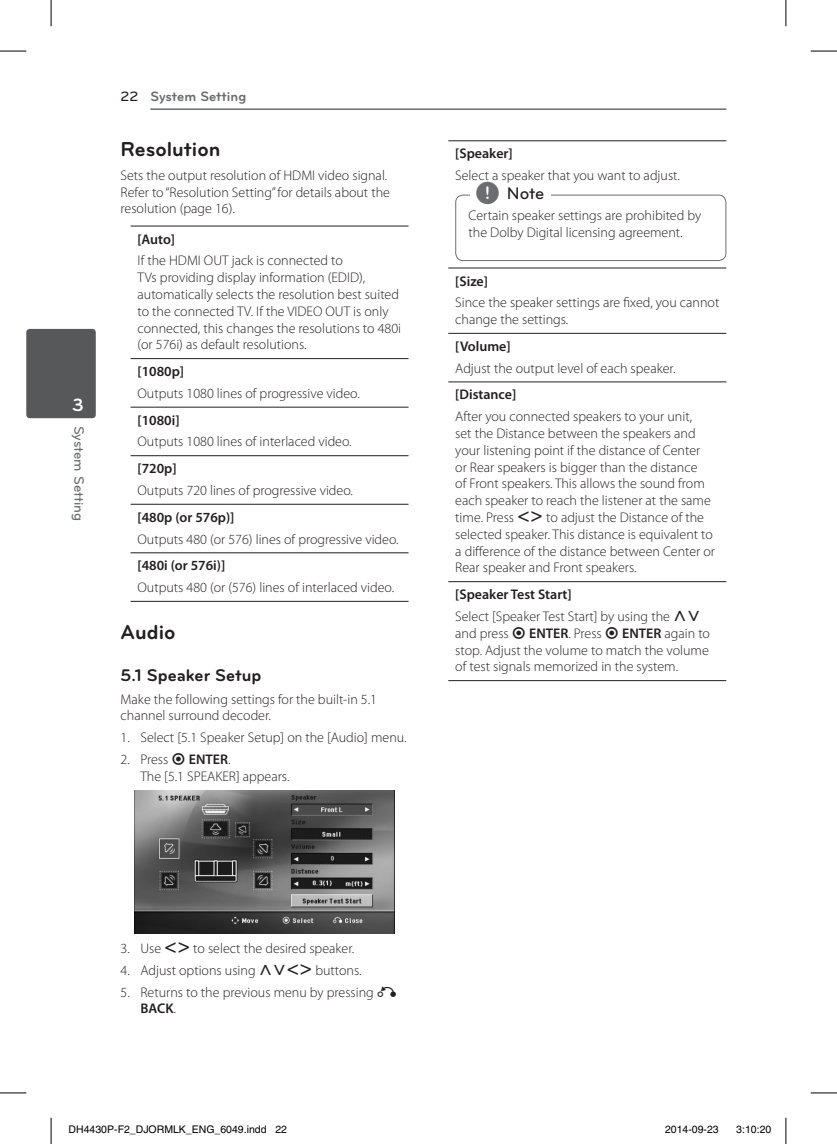
<style>
.page{position:relative;width:837px;height:1144px;background:#fff}
.page>*{position:absolute;margin:0;border:0;box-sizing:border-box;transform-origin:0 0}
.Title_2{font:700 21px "Bryant LG";color:#231f20}
.t1{font:700 18.38px "Bryant LG";color:#fff}
.Title_3{font:700 17.5px "Bryant LG";color:#231f20}
.t2{font:500 17.5px "Bryant LG";color:#231f20}
.Content_text_Light{font:300 14px/16.8px "Myriad Pro";color:#231f20}
.Content_text_Num{font:300 14px/16.8px "Myriad Pro";color:#231f20}
.Content_text_Light-2{font:600 14px "Myriad Pro";color:#231f20}
.t3{font:700 14px "Bryant LG";color:#6c6d70}
.t4{font:500 14px "Bryant LG";color:#6c6d70}
.t5{font:10.5px "Helvetica";color:#000}
.s1{font-weight:500;color:#231f20}
.s2{font-family:"UPSYS Common";font-weight:400}
.s3{font-weight:600}
.s4{font-family:"UPSYS Common";font-weight:400;font-size:26.25px;color:#6c6d70}
</style>
<div class="page">
<hr style="left:150px;top:109px;width:576px;height:1px;background:#231f20">
<div style="left:26px;top:329px;width:70px;height:89px;background:#57585a;border-radius:3px"></div>
<hr style="left:130px;top:226px;width:278px;height:1px;background:#231f20">
<hr style="left:130px;top:358px;width:278px;height:1px;background:#231f20">
<hr style="left:130px;top:407px;width:278px;height:1px;background:#231f20">
<hr style="left:130px;top:455px;width:278px;height:1px;background:#231f20">
<hr style="left:130px;top:504px;width:278px;height:1px;background:#231f20">
<hr style="left:130px;top:552px;width:278px;height:1px;background:#231f20">
<hr style="left:130px;top:601px;width:278px;height:1px;background:#231f20">
<img style="left:134px;top:791px;width:260px;height:142px">
<hr style="left:448px;top:140px;width:278px;height:1px;background:#231f20">
<hr style="left:448px;top:268px;width:278px;height:1px;background:#231f20">
<hr style="left:448px;top:333px;width:278px;height:1px;background:#231f20">
<hr style="left:448px;top:381px;width:278px;height:1px;background:#231f20">
<hr style="left:448px;top:581px;width:278px;height:1px;background:#231f20">
<hr style="left:448px;top:680px;width:278px;height:1px;background:#231f20">
<div style="left:455px;top:195px;width:271px;height:66px;border:1px solid #6c6d70;border-radius:7px"></div>
<div style="left:470px;top:190px;width:80px;height:17px;background:#fff"></div>
<svg style="left:0;top:51px;width:26px;height:1px"></svg>
<svg style="left:810px;top:51px;width:26px;height:1px"></svg>
<svg style="left:0;top:1092px;width:26px;height:1px"></svg>
<svg style="left:810px;top:1092px;width:26px;height:1px"></svg>
<svg style="left:51px;top:0;width:1px;height:26px"></svg>
<svg style="left:51px;top:1118px;width:1px;height:26px"></svg>
<svg style="left:785px;top:0;width:1px;height:26px"></svg>
<svg style="left:785px;top:1118px;width:1px;height:26px"></svg>
<div style="left:765px;top:1126px;width:6px;height:8px;border:1px solid #fff;border-radius:50%"></div>
<h2 class="t1" style="left:72px;top:393px;width:13px">3</h2>
<p class="t4" style="left:88px;top:426px;width:97px;rotate:90deg">System Setting</p>
<p class="t3" style="left:121px;top:88px;width:127px"><span class="s1">22</span> System Setting</p>
<p class="Title_2" style="left:121px;top:136px;width:101px">Resolution</p>
<p class="Content_text_Light" style="left:121px;top:167px;width:271px">Sets the output resolution of HDMI video signal.<br>Refer to “Resolution Setting” for details about the resolution (page 16).</p>
<p class="Content_text_Light-2" style="left:137px;top:230px;width:39px">[Auto]</p>
<p class="Content_text_Light" style="left:137px;top:252px;width:265px">If the HDMI OUT jack is connected to<br>TVs providing display information (EDID), automatically selects the resolution best suited to the connected TV. If the VIDEO OUT is only connected, this changes the resolutions to 480i (or 576i) as default resolutions.</p>
<p class="Content_text_Light-2" style="left:137px;top:362px;width:48px">[1080p]</p>
<p class="Content_text_Light" style="left:137px;top:385px;width:224px">Outputs 1080 lines of progressive video.</p>
<p class="Content_text_Light-2" style="left:137px;top:411px;width:44px">[1080i]</p>
<p class="Content_text_Light" style="left:137px;top:433px;width:216px">Outputs 1080 lines of interlaced video.</p>
<p class="Content_text_Light-2" style="left:137px;top:460px;width:41px">[720p]</p>
<p class="Content_text_Light" style="left:137px;top:482px;width:217px">Outputs 720 lines of progressive video.</p>
<p class="Content_text_Light-2" style="left:137px;top:508px;width:98px">[480p (or 576p)]</p>
<p class="Content_text_Light" style="left:137px;top:530px;width:262px">Outputs 480 (or 576) lines of progressive video.</p>
<p class="Content_text_Light-2" style="left:137px;top:557px;width:89px">[480i (or 576i)]</p>
<p class="Content_text_Light" style="left:137px;top:579px;width:258px">Outputs 480 (or (576) lines of interlaced video.</p>
<p class="Title_2" style="left:121px;top:619px;width:56px">Audio</p>
<p class="Title_3" style="left:121px;top:664px;width:142px">5.1 Speaker Setup</p>
<p class="Content_text_Light" style="left:121px;top:690px;width:258px">Make the following settings for the built-in 5.1 channel surround decoder.</p>
<p class="Content_text_Num" style="left:121px;top:729px;width:287px">1. Select [5.1 Speaker Setup] on the [Audio] menu.</p>
<p class="Content_text_Num" style="left:140px;top:751px;width:150px;text-indent:-20px">2. Press <span class="s2">b</span> <span class="s3">ENTER</span>.<br>The [5.1 SPEAKER] appears.</p>
<p class="Content_text_Light-2" style="left:455px;top:145px;width:59px">[Speaker]</p>
<p class="Content_text_Light" style="left:455px;top:167px;width:226px">Select a speaker that you want to adjust.</p>
<p class="Content_text_Light" style="left:468px;top:207px;width:234px">Certain speaker settings are prohibited by the Dolby Digital licensing agreement.</p>
<p class="t2" style="left:475px;top:182px;width:71px"><span class="s4">,</span> Note</p>
<p class="Content_text_Light-2" style="left:455px;top:272px;width:34px">[Size]</p>
<p class="Content_text_Light" style="left:455px;top:294px;width:265px">Since the speaker settings are fixed, you cannot change the settings.</p>
<p class="Content_text_Light-2" style="left:455px;top:337px;width:57px">[Volume]</p>
<p class="Content_text_Light" style="left:455px;top:359px;width:222px">Adjust the output level of each speaker.</p>
<p class="Content_text_Light-2" style="left:455px;top:386px;width:62px">[Distance]</p>
<p class="Content_text_Light" style="left:455px;top:408px;width:261px">After you connected speakers to your unit,<br>set the Distance between the speakers and your listening point if the distance of Center or Rear speakers is bigger than the distance<br>of Front speakers. This allows the sound from each speaker to reach the listener at the same time. Press <span class="s2">AD</span> to adjust the Distance of the selected speaker. This distance is equivalent to a difference of the distance between Center or Rear speaker and Front speakers.</p>
<p class="Content_text_Light-2" style="left:455px;top:585px;width:118px">[Speaker Test Start]</p>
<p class="Content_text_Light" style="left:455px;top:608px;width:256px">Select [Speaker Test Start] by using the <span class="s2">WS </span>and press <span class="s2">b</span> <span class="s3">ENTER</span>. Press <span class="s2">b</span> <span class="s3">ENTER</span> again to stop. Adjust the volume to match the volume of test signals memorized in the system.</p>
<p class="Content_text_Num" style="left:121px;top:940px;width:235px">3. Use <span class="s2">AD</span> to select the desired speaker.</p>
<p class="Content_text_Num" style="left:121px;top:962px;width:242px">4. Adjust options using <span class="s2">WSAD</span> buttons.</p>
<p class="Content_text_Num" style="left:140px;top:983px;width:258px;text-indent:-20px">5. Returns to the previous menu by pressing <span class="s2">x<br></span><span class="s3">BACK</span>.</p>
<p class="t5" style="left:69px;top:1124px;width:220px">DH4430P-F2_DJORMLK_ENG_6049.indd 22</p>
<p class="t5" style="left:664px;top:1124px;width:55px">2014-09-23</p>
<p class="t5" style="left:736px;top:1124px;width:37px">3:10:20</p>
</div>
